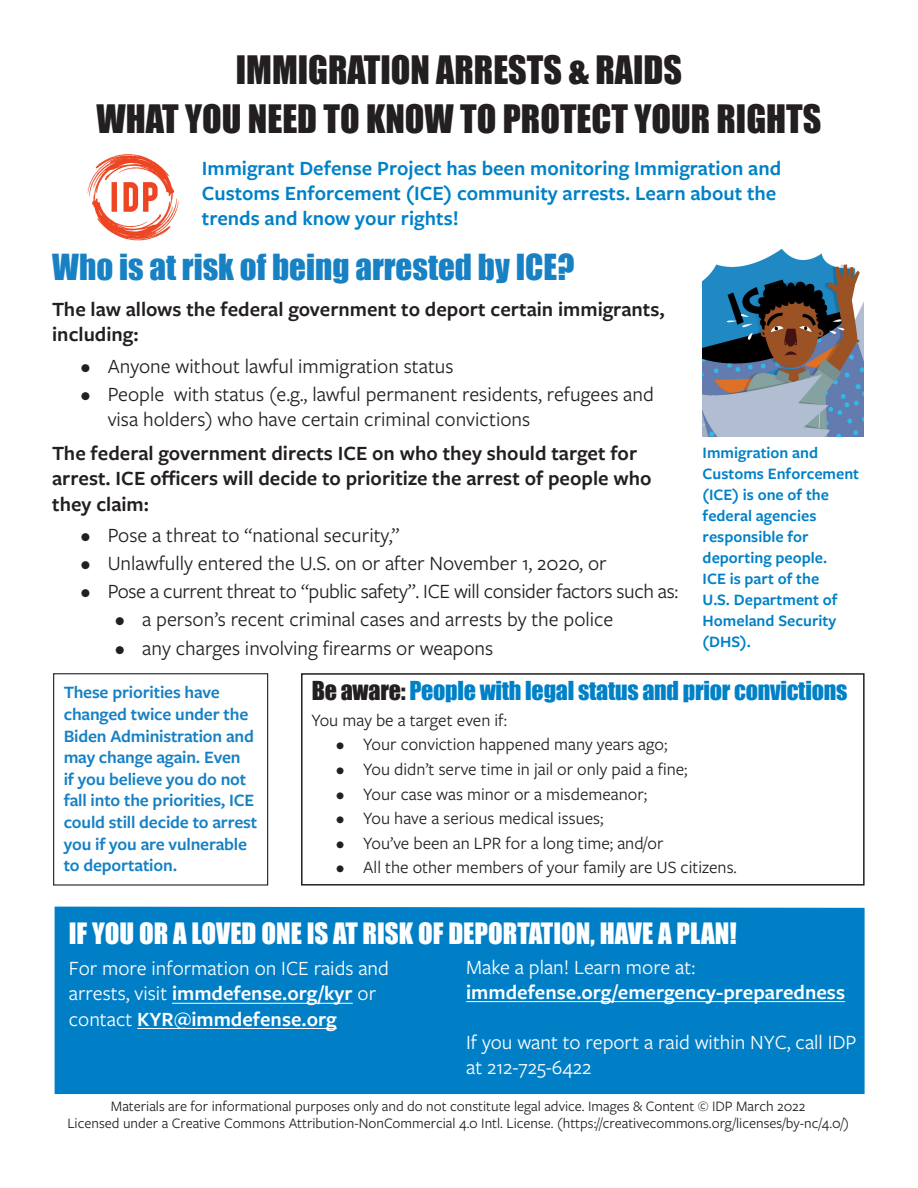
<style>
.page{position:relative;width:918px;height:1188px;background:#fff}
.page>*{position:absolute;margin:0;border:0;box-sizing:border-box;transform-origin:0 0}
.t1{font:36px "Impact";color:#231f20}
.t2{font:33px "Impact";color:#1781c4}
.t3{font:27px "Impact";color:#fff}
.blue_header_title{font:24px "Impact";letter-spacing:-.01em;color:#0081c7}
.t4{font:21px/25.2px "Freight Sans Pro";color:#231f20}
.regular_text_smaller{font:600 21px/25.2px "Freight Sans Pro";color:#231f20}
.t5{font:21px/25.2px "Freight Sans Pro";color:#fff}
.t6{font:600 21px/25.2px "Freight Sans Pro";color:#0081c7}
.t7{font:21px "Freight Sans Pro";letter-spacing:-.02em;color:#231f20}
.t8{font:600 21px "Freight Sans Pro";color:#fff}
.blue_header_title-2{font:18px "Freight Sans Pro";color:#231f20}
.bullets_indent{font:600 18px/21.6px "Freight Sans Pro";letter-spacing:-.01em;color:#1781c4}
.white_text{font:600 16.5px/21px "Freight Sans Pro";color:#0081c7}
.t9{font:15px "Freight Sans Pro";color:#231f20}
.s1{color:#231f20}
.s2{font-weight:600}
</style>
<div class="page">
<img style="left:703px;top:249px;width:160px;height:187px">
<img style="left:87px;top:154px;width:91px;height:87px">
<div style="left:55px;top:907px;width:810px;height:187px;background:#007fc7"></div>
<hr style="left:466px;top:1001px;width:379px;height:1px;background:#fff">
<hr style="left:172px;top:1003px;width:181px;height:1px;background:#fff">
<hr style="left:137px;top:1028px;width:200px;height:1px;background:#fff">
<div style="left:301px;top:673px;width:564px;height:213px;border:2px solid #231f20"></div>
<div style="left:53px;top:673px;width:215px;height:213px;border:1px solid #231f20"></div>
<p class="t1" style="left:236px;top:42px;width:448px">IMMIGRATION ARRESTS &amp; RAIDS</p>
<p class="t1" style="left:97px;top:91px;width:726px">WHAT YOU NEED TO KNOW TO PROTECT YOUR RIGHTS</p>
<p class="t6" style="left:202px;top:155px;width:581px">Immigrant Defense Project has been monitoring Immigration and<br>Customs Enforcement (ICE) community arrests. Learn about the trends and know your rights!</p>
<p class="t2" style="left:52px;top:242px;width:524px">Who is at risk of being arrested by ICE?</p>
<p class="regular_text_smaller" style="left:52px;top:296px;width:614px">The law allows the federal government to deport certain immigrants, including:</p>
<p class="t4" style="left:81px;top:352px;width:374px">• Anyone without lawful immigration status</p>
<p class="t4" style="left:108px;top:380px;width:548px;text-indent:-27px">• People with status (e.g., lawful permanent residents, refugees and visa holders) who have certain criminal convictions</p>
<p class="regular_text_smaller" style="left:52px;top:440px;width:601px">The federal government directs ICE on who they should target for arrest. ICE officers will decide to prioritize the arrest of people who they claim:</p>
<p class="t4" style="left:81px;top:521px;width:320px">• Pose a threat to “national security,”</p>
<p class="t4" style="left:81px;top:550px;width:527px">• Unlawfully entered the U.S. on or after November 1, 2020, or</p>
<p class="t7" style="left:81px;top:577px;width:599px">• Pose a current threat to “public safety”. ICE will consider factors such as:</p>
<p class="t4" style="left:115px;top:606px;width:500px">• a person’s recent criminal cases and arrests by the police</p>
<p class="t4" style="left:115px;top:634px;width:380px">• any charges involving firearms or weapons</p>
<p class="bullets_indent" style="left:64px;top:681px;width:195px">These priorities have changed twice under the<br>Biden Administration and may change again. Even<br>if you believe you do not fall into the priorities, ICE could still decide to arrest you if you are vulnerable to deportation.</p>
<p class="white_text" style="left:703px;top:442px;width:158px">Immigration and<br>Customs Enforcement (ICE) is one of the federal agencies responsible for deporting people.<br>ICE is part of the<br>U.S. Department of<br>Homeland Security (DHS).</p>
<p class="blue_header_title" style="left:312px;top:672px;width:537px"><span class="s1">Be aware:</span> People with legal status and prior convictions</p>
<p class="blue_header_title-2" style="left:312px;top:708px;width:197px">You may be a target even if:</p>
<p class="blue_header_title-2" style="left:336px;top:732px;width:333px">• Your conviction happened many years ago;</p>
<p class="blue_header_title-2" style="left:336px;top:757px;width:353px">• You didn’t serve time in jail or only paid a fine;</p>
<p class="blue_header_title-2" style="left:336px;top:782px;width:312px">• Your case was minor or a misdemeanor;</p>
<p class="blue_header_title-2" style="left:336px;top:806px;width:269px">• You have a serious medical issues;</p>
<p class="blue_header_title-2" style="left:336px;top:831px;width:329px">• You’ve been an LPR for a long time; and/or</p>
<p class="blue_header_title-2" style="left:336px;top:855px;width:402px">• All the other members of your family are US citizens.</p>
<p class="t3" style="left:69px;top:912px;width:669px">IF YOU OR A LOVED ONE IS AT RISK OF DEPORTATION, HAVE A PLAN!</p>
<p class="t5" style="left:69px;top:955px;width:322px">For more information on ICE raids and arrests, visit <span class="s2">immdefense.org/kyr</span> or contact <span class="s2">KYR@immdefense.org</span></p>
<p class="t5" style="left:466px;top:953px;width:231px">Make a plan! Learn more at:</p>
<p class="t8" style="left:466px;top:978px;width:380px">immdefense.org/emergency-preparedness</p>
<p class="t5" style="left:466px;top:1029px;width:392px">If you want to report a raid within NYC, call IDP at 212-725-6422</p>
<p class="t9" style="left:111px;top:1096px;width:696px">Materials are for informational purposes only and do not constitute legal advice. Images &amp; Content © IDP March 2022</p>
<p class="t9" style="left:67px;top:1113px;width:783px">Licensed under a Creative Commons Attribution-NonCommercial 4.0 Intl. License. (https://creativecommons.org/licenses/by-nc/4.0/)</p>
</div>
